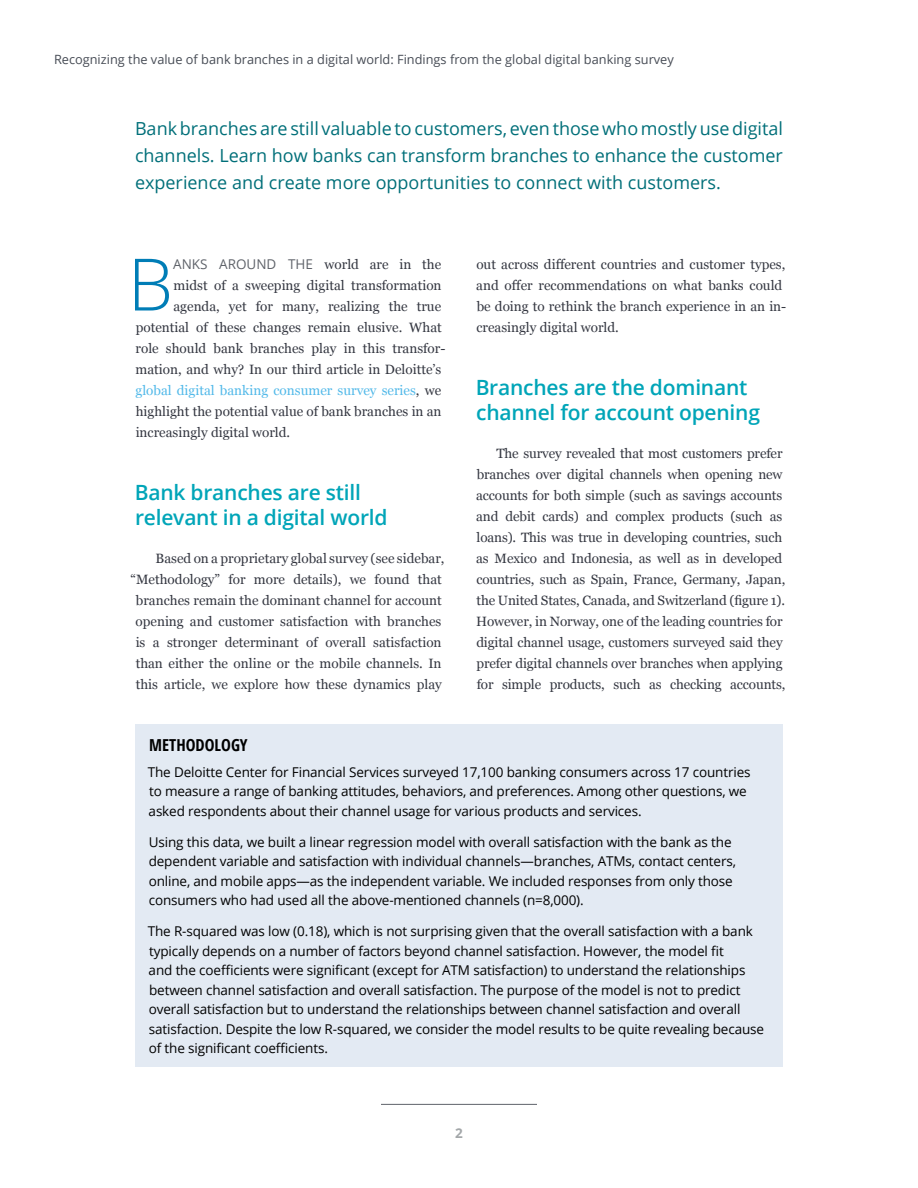
<style>
.page{position:relative;width:918px;height:1188px;background:#fff}
.page>*{position:absolute;margin:0;border:0;box-sizing:border-box;transform-origin:0 0}
.body-dropcap{font:300 72.3px "Open Sans";color:#007db6}
.heading2{font:600 21px/25.2px "Open Sans";letter-spacing:-.01em;color:#00a5b8}
.body-intro{font:18px/27px "Open Sans";color:#006f79;text-align:justify}
.sidebar-h1{font:700 16.5px "Open Sans Condensed";color:#000}
.sidebar-body{font:13.5px/19.5px "Open Sans";letter-spacing:-.01em;color:#000}
.body-copy{font:13.5px/21px "Georgia";letter-spacing:-.01em;color:#343741}
.body-dropcap-2{font:13.5px "Georgia";color:#343741}
.body-dropcap-3{font:13.5px "Georgia";color:#52b9e9}
.body-dropcap-4{font:13.5px "Open Sans";color:#5f636a}
.t1{font:700 13.5px "Open Sans";color:#a3a7a9}
.t2{font:12.75px "Open Sans";color:#474c55}
.s1{font-family:"Georgia";color:#343741}
.s2{color:#343741}
</style>
<div class="page">
<hr style="left:381px;top:1104px;width:156px;height:1px;background:#5f636a">
<div style="left:135px;top:724px;width:648px;height:342px;background:#e3eaf3"></div>
<p class="t2" style="left:54px;top:50px;width:621px">Recognizing the value of bank branches in a digital world: Findings from the global digital banking survey</p>
<p class="body-intro" style="left:135px;top:115px;width:650px">Bank branches are still valuable to customers, even those who mostly use digital channels. Learn how banks can transform branches to enhance the customer experience and create more opportunities to connect with customers.</p>
<p class="body-dropcap" style="left:128px;top:235px;width:47px">B</p>
<p class="body-dropcap-4" style="left:173px;top:254px;width:270px">ANKS AROUND THE <span class="s1">world are in the</span></p>
<p class="body-dropcap-2" style="left:174px;top:275px;width:269px">midst of a sweeping digital transformation</p>
<p class="body-dropcap-2" style="left:173px;top:296px;width:269px">agenda, yet for many, realizing the true</p>
<p class="body-dropcap-2" style="left:136px;top:317px;width:308px">potential of these changes remain elusive. What</p>
<p class="body-dropcap-2" style="left:136px;top:338px;width:311px">role should bank branches play in this transfor-</p>
<p class="body-dropcap-2" style="left:136px;top:359px;width:307px">mation, and why? In our third article in Deloitte’s</p>
<p class="body-dropcap-3" style="left:135px;top:380px;width:307px">global digital banking consumer survey series<span class="s2">, we</span></p>
<p class="body-dropcap-2" style="left:136px;top:401px;width:307px">highlight the potential value of bank branches in an</p>
<p class="body-dropcap-2" style="left:136px;top:422px;width:156px">increasingly digital world.</p>
<p class="heading2" style="left:135px;top:479px;width:254px">Bank branches are still relevant in a digital world</p>
<p class="body-copy" style="left:131px;top:547px;width:315px;text-align:right">Based on a proprietary global survey (see sidebar, “Methodology” for more details), we found that branches remain the dominant channel for account opening and customer satisfaction with branches is a stronger determinant of overall satisfaction than either the online or the mobile channels. In this article, we explore how these dynamics play</p>
<p class="body-copy" style="left:476px;top:253px;width:312px">out across different countries and customer types, and offer recommendations on what banks could be doing to rethink the branch experience in an in&shy;creasingly digital world.</p>
<p class="heading2" style="left:476px;top:374px;width:286px">Branches are the dominant channel for account opening</p>
<p class="body-copy" style="left:476px;top:442px;width:311px;text-indent:20px">The survey revealed that most customers prefer branches over digital channels when opening new accounts for both simple (such as savings accounts and debit cards) and complex products (such as loans). This was true in developing countries, such as Mexico and Indonesia, as well as in developed countries, such as Spain, France, Germany, Japan, the United States, Canada, and Switzerland (figure 1).<br>However, in Norway, one of the leading countries for digital channel usage, customers surveyed said they prefer digital channels over branches when applying for simple products, such as checking accounts,</p>
<p class="sidebar-h1" style="left:149px;top:733px;width:100px">METHODOLOGY</p>
<p class="sidebar-body" style="left:148px;top:762px;width:604px">The Deloitte Center for Financial Services surveyed 17,100 banking consumers across 17 countries to measure a range of banking attitudes, behaviors, and preferences. Among other questions, we asked respondents about their channel usage for various products and services.</p>
<p class="sidebar-body" style="left:149px;top:832px;width:589px">Using this data, we built a linear regression model with overall satisfaction with the bank as the dependent variable and satisfaction with individual channels—branches, ATMs, contact centers, online, and mobile apps—as the independent variable. We included responses from only those consumers who had used all the above-mentioned channels (n=8,000).</p>
<p class="sidebar-body" style="left:148px;top:921px;width:618px">The R-squared was low (0.18), which is not surprising given that the overall satisfaction with a bank typically depends on a number of factors beyond channel satisfaction. However, the model fit<br>and the coefficients were significant (except for ATM satisfaction) to understand the relationships between channel satisfaction and overall satisfaction. The purpose of the model is not to predict overall satisfaction but to understand the relationships between channel satisfaction and overall satisfaction. Despite the low R-squared, we consider the model results to be quite revealing because of the significant coefficients.</p>
<p class="t1" style="left:455px;top:1123px;width:9px">2</p>
</div>
